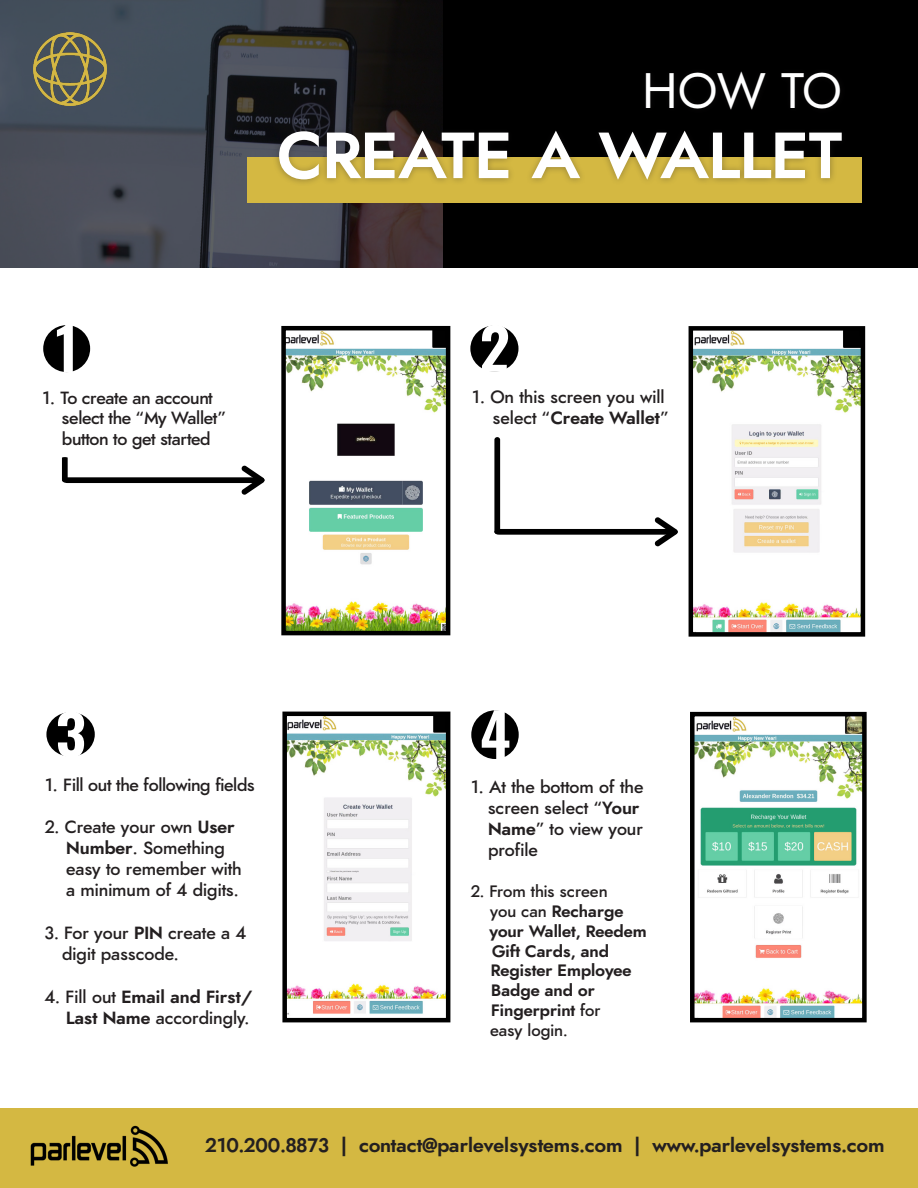
<style>
.page{position:relative;width:918px;height:1188px;background:#fff}
.page>*{position:absolute;margin:0;border:0;box-sizing:border-box;transform-origin:0 0}
.t1{font:italic 700 65.1px "Renner";color:#fff}
.t2{font:italic 49.8px "Renner";color:#fff}
.t3{font:italic 700 19.5px "Renner";color:#231f20}
.t4{font:italic 500 17.7px/21.1px "Renner";color:#231f20}
.t5{font:italic 500 17.7px/21.1px "Renner";letter-spacing:-.02em;color:#231f20}
.t6{font:italic 700 17.7px/21.1px "Renner";color:#231f20;text-align:right}
.t7{font:italic 700 16.5px/19.8px "Renner";color:#231f20}
.t8{font:italic 500 16.5px "Renner";color:#231f20}
.s1{font-weight:500}
.s2{font-weight:700}
</style>
<div class="page">
<div style="left:0;top:0;width:918px;height:268px;background:#000"></div>
<div style="left:43px;top:325px;width:47px;height:47px;background:#000;border-radius:50%"></div>
<svg style="left:57px;top:325px;width:16px;height:47px"></svg>
<div style="left:470px;top:326px;width:48px;height:46px;background:#000;border-radius:50%"></div>
<svg style="left:482px;top:325px;width:26px;height:47px"></svg>
<div style="left:46px;top:712px;width:49px;height:45px;background:#000;border-radius:50%"></div>
<svg style="left:58px;top:712px;width:26px;height:45px"></svg>
<div style="left:471px;top:710px;width:48px;height:49px;background:#000;border-radius:50%"></div>
<svg style="left:482px;top:710px;width:27px;height:49px"></svg>
<img style="left:0;top:0;width:443px;height:268px">
<img style="left:33px;top:32px;width:74px;height:74px">
<div style="left:247px;top:157px;width:615px;height:45px;background:#d4b842"></div>
<div style="left:0;top:1108px;width:918px;height:80px;background:#d4b842"></div>
<div style="left:272px;top:66px;width:577px;height:120px;background:#231f20;opacity:.35"></div>
<img style="left:30px;top:1125px;width:138px;height:42px">
<img style="left:286px;top:331px;width:159px;height:299px">
<div style="left:281px;top:326px;width:169px;height:309px;border:4px solid #000"></div>
<img style="left:694px;top:331px;width:166px;height:301px">
<div style="left:689px;top:326px;width:176px;height:311px;border:4px solid #000"></div>
<img style="left:695px;top:717px;width:167px;height:300px">
<div style="left:690px;top:712px;width:177px;height:310px;border:4px solid #000"></div>
<img style="left:287px;top:717px;width:158px;height:298px">
<div style="left:282px;top:712px;width:168px;height:310px;border:4px solid #000"></div>
<svg style="left:496px;top:517px;width:182px;height:29px"></svg>
<div style="left:494px;top:437px;width:6px;height:97px;background:#000;border-radius:3px"></div>
<svg style="left:62px;top:457px;width:202px;height:38px"></svg>
<p class="t2" style="left:642px;top:57px;width:201px">HOW TO</p>
<p class="t1" style="left:277px;top:110px;width:566px">CREATE A WALLET</p>
<p class="t5" style="left:42px;top:388px;width:173px">1. To create an account</p>
<p class="t5" style="left:62px;top:407px;width:165px">select the “My Wallet” button to get started</p>
<p class="t4" style="left:472px;top:386px;width:195px">1. On this screen you will</p>
<p class="t6" style="left:493px;top:407px;width:177px"><span class="s1">select “</span>Create Wallet<span class="s1">”</span></p>
<p class="t5" style="left:44px;top:774px;width:212px">1. Fill out the following fields</p>
<p class="t4" style="left:44px;top:817px;width:192px">2. Create your own <span class="s2">User</span></p>
<p class="t4" style="left:66px;top:837px;width:160px"><span class="s2">Number</span>. Something</p>
<p class="t4" style="left:66px;top:858px;width:177px">easy to remember with</p>
<p class="t4" style="left:66px;top:880px;width:174px">a minimum of 4 digits.</p>
<p class="t4" style="left:62px;top:923px;width:186px;text-indent:-18px">3. For your <span class="s2">PIN</span> create a 4 digit passcode.</p>
<p class="t6" style="left:44px;top:986px;width:210px"><span class="s1">4. Fill out</span> Email and First/<br>Last Name <span class="s1">accordingly.</span></p>
<p class="t4" style="left:488px;top:776px;width:157px;text-indent:-18px">1. At the bottom of the screen select “<span class="s2">Your<br>Name</span>” to view your</p>
<p class="t4" style="left:488px;top:840px;width:52px">profile</p>
<p class="t7" style="left:490px;top:882px;width:159px;text-indent:-19px"><span class="s1">2. From this screen<br>you can</span> Recharge your Wallet, Reedem<br>Gift Cards, and<br>Register Employee<br>Badge and or<br>Fingerprint <span class="s1">for</span></p>
<p class="t8" style="left:490px;top:1019px;width:79px">easy login.</p>
<p class="t3" style="left:206px;top:1132px;width:681px">210.200.8873 | contact@parlevelsystems.com | www.parlevelsystems.com</p>
</div>
